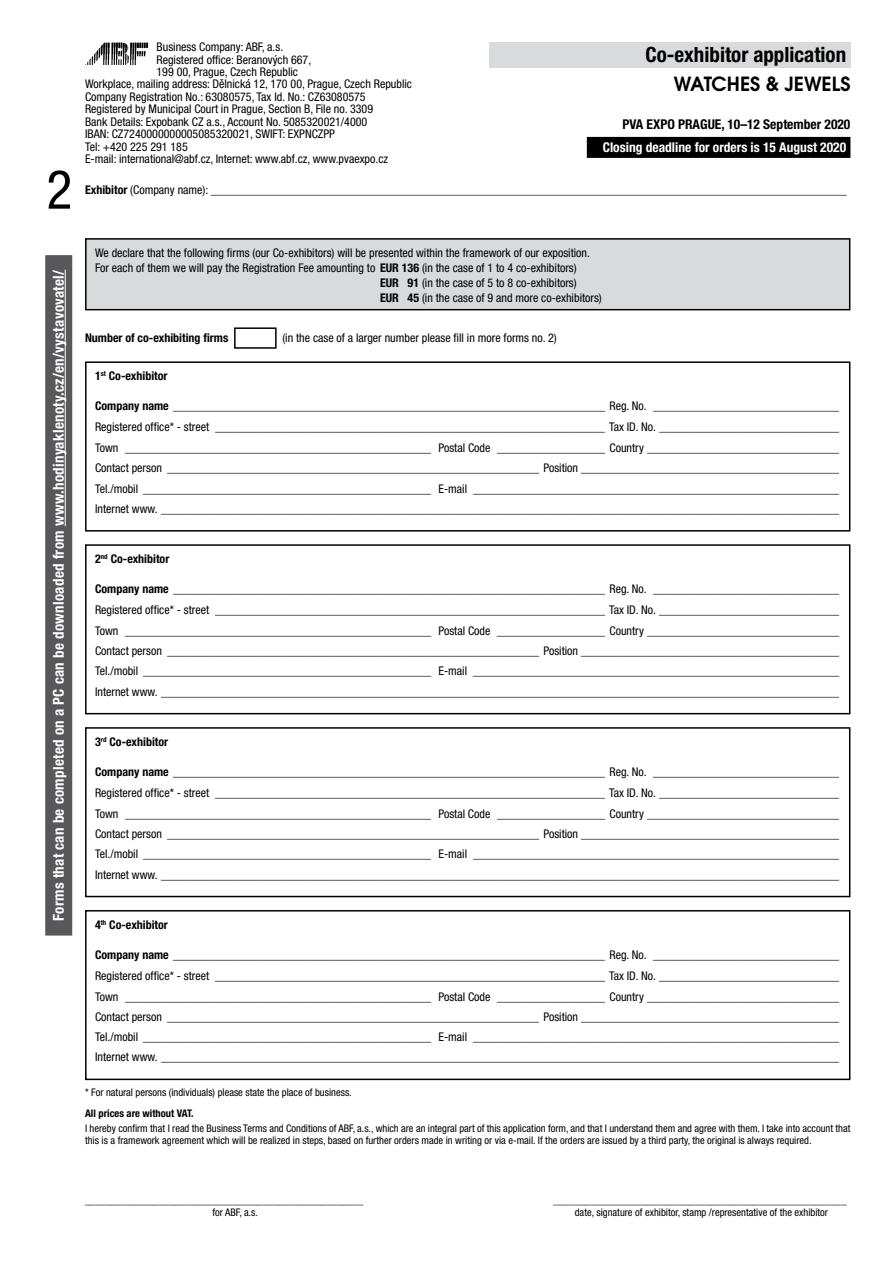
<style>
.page{position:relative;width:893px;height:1263px;background:#fff}
.page>*{position:absolute;margin:0;border:0;box-sizing:border-box;transform-origin:0 0}
.t1{font:condensed 54px "Helvetica Neue LT Pro";color:#000}
.t2{font:700 condensed 21px "Helvetica Neue LT Pro";color:#000}
.t3{font:19.5px "Avant Gar Got Itc LOT Dem";color:#000}
.t4{font:700 condensed 15px "Helvetica Neue LT Pro";letter-spacing:.02em;color:#fff}
.t5{font:700 condensed 13.5px "Helvetica Neue LT Pro";color:#fff}
.t6{font:700 condensed 13.5px "Helvetica Neue LT Pro";color:#000}
.t7{font:condensed 12px/20.5px "Helvetica Neue LT Pro";color:#000;text-align:justify}
.t8{font:700 condensed 12px "Helvetica Neue LT Pro";color:#000}
.t9{font:condensed 10.5px/12px "Helvetica Neue LT Pro";color:#000}
.t10{font:700 condensed 10.5px "Helvetica Neue LT Pro";color:#000}
.s1{font-weight:700}
</style>
<div class="page">
<svg style="left:85px;top:42px;width:63px;height:23px"></svg>
<div style="left:45px;top:255px;width:27px;height:680px;background:#58585a"></div>
<hr style="left:65px;top:270px;width:1px;height:256px;background:#fff">
<div style="left:587px;top:137px;width:263px;height:21px;background:#000"></div>
<div style="left:489px;top:43px;width:361px;height:25px;background:#d9dadb"></div>
<div style="left:86px;top:239px;width:764px;height:71px;background:#d9dadb"></div>
<div style="left:85px;top:238px;width:765px;height:72px;border:2px solid #000"></div>
<div style="left:234px;top:327px;width:43px;height:22px;border:2px solid #000"></div>
<div style="left:85px;top:361px;width:765px;height:170px;border:2px solid #000"></div>
<div style="left:85px;top:544px;width:765px;height:170px;border:2px solid #000"></div>
<div style="left:85px;top:727px;width:765px;height:170px;border:2px solid #000"></div>
<div style="left:85px;top:910px;width:765px;height:170px;border:2px solid #000"></div>
<h1 class="t1" style="left:46px;top:158px;width:27px">2</h1>
<p class="t7" style="left:157px;top:36px;width:128px">Business Company: ABF, a.s.</p>
<p class="t7" style="left:157px;top:49px;width:156px">Registered office: Beranových 667,</p>
<p class="t7" style="left:157px;top:61px;width:143px">199 00, Prague, Czech Republic</p>
<p class="t7" style="left:85px;top:74px;width:328px">Workplace, mailing address: Dělnická 12, 170 00, Prague, Czech Republic</p>
<p class="t7" style="left:85px;top:86px;width:282px">Company Registration No.: 63080575, Tax Id. No.: CZ63080575</p>
<p class="t7" style="left:85px;top:99px;width:290px">Registered by Municipal Court in Prague, Section B, File no. 3309</p>
<p class="t7" style="left:85px;top:111px;width:284px">Bank Details: Expobank CZ a.s., Account No. 5085320021/4000</p>
<p class="t7" style="left:85px;top:124px;width:252px">IBAN: CZ7240000000005085320021, SWIFT: EXPNCZPP</p>
<p class="t7" style="left:85px;top:136px;width:104px">Tel: +420 225 291 185</p>
<p class="t7" style="left:85px;top:149px;width:305px">E-mail: international@abf.cz, Internet: www.abf.cz, www.pvaexpo.cz</p>
<h2 class="t2" style="left:645px;top:42px;width:202px">Co-exhibitor application</h2>
<h3 class="t3" style="left:674px;top:71px;width:178px">WATCHES &amp; JEWELS</h3>
<p class="t6" style="left:622px;top:116px;width:230px">PVA EXPO PRAGUE, 10–12 September 2020</p>
<p class="t5" style="left:603px;top:139px;width:245px">Closing deadline for orders is 15 August 2020</p>
<p class="t7" style="left:85px;top:179px;width:763px"><span class="s1">Exhibitor</span> (Company name): __________________________________________________________________________________________________________</p>
<p class="t4" style="left:49px;top:921px;width:653px;rotate:-90deg">Forms that can be completed on a PC can be downloaded from www.hodinyaklenoty.cz/en/vystavovatel/</p>
<p class="t7" style="left:95px;top:242px;width:496px">We declare that the following firms (our Co-exhibitors) will be presented within the framework of our exposition.</p>
<p class="t7" style="left:95px;top:257px;width:483px">For each of them we will pay the Registration Fee amounting to <span class="s1">EUR 136</span> (in the case of 1 to 4 co-exhibitors)</p>
<p class="t7" style="left:380px;top:272px;width:198px"><span class="s1">EUR 91</span> (in the case of 5 to 8 co-exhibitors)</p>
<p class="t7" style="left:380px;top:287px;width:223px"><span class="s1">EUR 45</span> (in the case of 9 and more co-exhibitors)</p>
<p class="t8" style="left:85px;top:331px;width:145px">Number of co-exhibiting firms</p>
<p class="t7" style="left:282px;top:328px;width:276px">(in the case of a larger number please fill in more forms no. 2)</p>
<p class="t8" style="left:95px;top:368px;width:74px">1<sup>st</sup> Co-exhibitor</p>
<p class="t7" style="left:95px;top:395px;width:746px"><span class="s1">Company name</span> ________________________________________________________________________ Reg. No. _______________________________ Registered office* - street _________________________________________________________________ Tax ID. No. ______________________________ Town ___________________________________________________ Postal Code __________________ Country ________________________________ Contact person ______________________________________________________________ Position ___________________________________________ Tel./mobil ________________________________________________ E-mail _____________________________________________________________ Internet www. _________________________________________________________________________________________________________________</p>
<p class="t8" style="left:95px;top:551px;width:76px">2<sup>nd</sup> Co-exhibitor</p>
<p class="t7" style="left:95px;top:578px;width:745px"><span class="s1">Company name</span> ________________________________________________________________________ Reg. No. _______________________________ Registered office* - street _________________________________________________________________ Tax ID. No. ______________________________ Town ___________________________________________________ Postal Code __________________ Country ________________________________ Contact person ______________________________________________________________ Position ___________________________________________ Tel./mobil ________________________________________________ E-mail _____________________________________________________________ Internet www. _________________________________________________________________________________________________________________</p>
<p class="t8" style="left:95px;top:734px;width:75px">3<sup>rd</sup> Co-exhibitor</p>
<p class="t7" style="left:95px;top:761px;width:746px"><span class="s1">Company name</span> ________________________________________________________________________ Reg. No. _______________________________ Registered office* - street _________________________________________________________________ Tax ID. No. ______________________________ Town ___________________________________________________ Postal Code __________________ Country ________________________________ Contact person ______________________________________________________________ Position ___________________________________________ Tel./mobil ________________________________________________ E-mail _____________________________________________________________ Internet www. _________________________________________________________________________________________________________________</p>
<p class="t8" style="left:95px;top:917px;width:74px">4<sup>th</sup> Co-exhibitor</p>
<p class="t7" style="left:95px;top:944px;width:745px"><span class="s1">Company name</span> ________________________________________________________________________ Reg. No. _______________________________ Registered office* - street _________________________________________________________________ Tax ID. No. ______________________________ Town ___________________________________________________ Postal Code __________________ Country ________________________________ Contact person ______________________________________________________________ Position ___________________________________________ Tel./mobil ________________________________________________ E-mail _____________________________________________________________ Internet www. _________________________________________________________________________________________________________________</p>
<p class="t9" style="left:85px;top:1086px;width:268px">* For natural persons (individuals) please state the place of business.</p>
<p class="t10" style="left:85px;top:1107px;width:110px">All prices are without VAT.</p>
<p class="t9" style="left:85px;top:1122px;width:767px">I hereby confirm that I read the Business Terms and Conditions of ABF, a.s., which are an integral part of this application form, and that I understand them and agree with them. I take into account that this is a framework agreement which will be realized in steps, based on further orders made in writing or via e-mail. If the orders are issued by a third party, the original is always required.</p>
<p class="t9" style="left:85px;top:1194px;width:280px">_____________________________________________________</p>
<p class="t9" style="left:553px;top:1194px;width:296px">________________________________________________________</p>
<p class="t9" style="left:213px;top:1206px;width:47px">for ABF, a.s.</p>
<p class="t9" style="left:575px;top:1206px;width:255px">date, signature of exhibitor, stamp /representative of the exhibitor</p>
</div>
